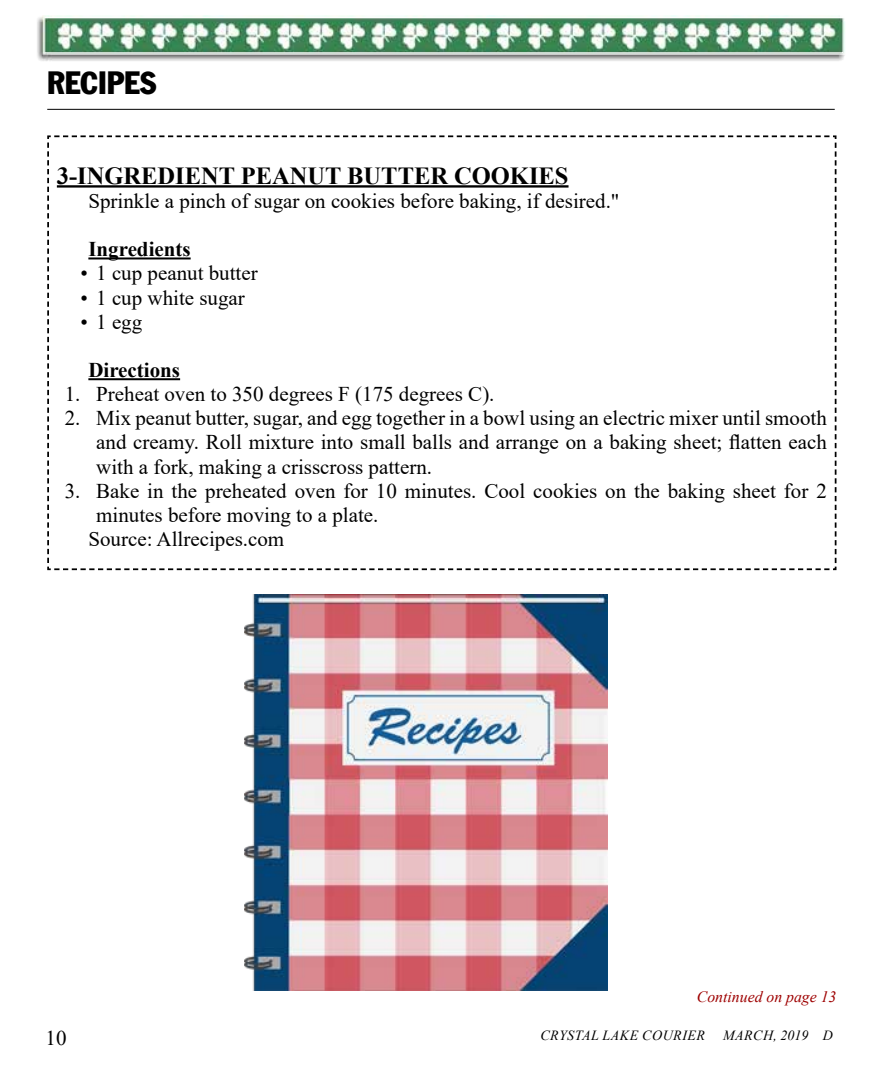
<style>
.page{position:relative;width:882px;height:1071px;background:#fff}
.page>*{position:absolute;margin:0;border:0;box-sizing:border-box;transform-origin:0 0}
.t1{font:31.5px "Franklin Gothic Condensed";color:#000}
.t2{font:700 24.5px "Times New Roman";color:#000}
.t3{font:21px/24.2px "Times New Roman";color:#000;text-align:justify}
.t4{font:700 21px "Times New Roman";color:#000}
.t5{font:italic 15.75px "Times New Roman";color:#9e0000}
.t6{font:italic 14px "Times New Roman";letter-spacing:.035em;color:#000}
</style>
<div class="page">
<img style="left:37px;top:15px;width:808px;height:46px">
<hr style="left:47px;top:109px;width:788px;height:1px;background:#000">
<img style="left:244px;top:594px;width:364px;height:397px">
<svg style="left:47px;top:135px;width:790px;height:436px"></svg>
<h1 class="t1" style="left:47px;top:64px;width:111px">RECIPES</h1>
<p class="t2" style="left:57px;top:158px;width:513px">3-INGREDIENT PEANUT BUTTER COOKIES</p>
<p class="t3" style="left:88px;top:188px;width:533px">Sprinkle a pinch of sugar on cookies before baking, if desired."</p>
<p class="t4" style="left:88px;top:234px;width:104px">Ingredients</p>
<p class="t3" style="left:80px;top:261px;width:179px">• 1 cup peanut butter</p>
<p class="t3" style="left:80px;top:285px;width:166px">• 1 cup white sugar</p>
<p class="t3" style="left:80px;top:309px;width:63px">• 1 egg</p>
<p class="t4" style="left:88px;top:355px;width:93px">Directions</p>
<p class="t3" style="left:65px;top:381px;width:431px">1. Preheat oven to 350 degrees F (175 degrees C).</p>
<p class="t3" style="left:96px;top:405px;width:732px;text-indent:-32px">2. Mix peanut butter, sugar, and egg together in a bowl using an electric mixer until smooth and creamy. Roll mixture into small balls and arrange on a baking sheet; flatten each with a fork, making a crisscross pattern.</p>
<p class="t3" style="left:65px;top:478px;width:764px">3. Bake in the preheated oven for 10 minutes. Cool cookies on the baking sheet for 2</p>
<p class="t3" style="left:96px;top:502px;width:284px">minutes before moving to a plate.</p>
<p class="t3" style="left:88px;top:526px;width:197px">Source: Allrecipes.com</p>
<p class="t5" style="left:697px;top:985px;width:141px">Continued on page 13</p>
<p class="t3" style="left:46px;top:1025px;width:22px">10</p>
<p class="t6" style="left:540px;top:1026px;width:166px">CRYSTAL LAKE COURIER</p>
<p class="t6" style="left:723px;top:1026px;width:111px">MARCH, 2019 D</p>
</div>
